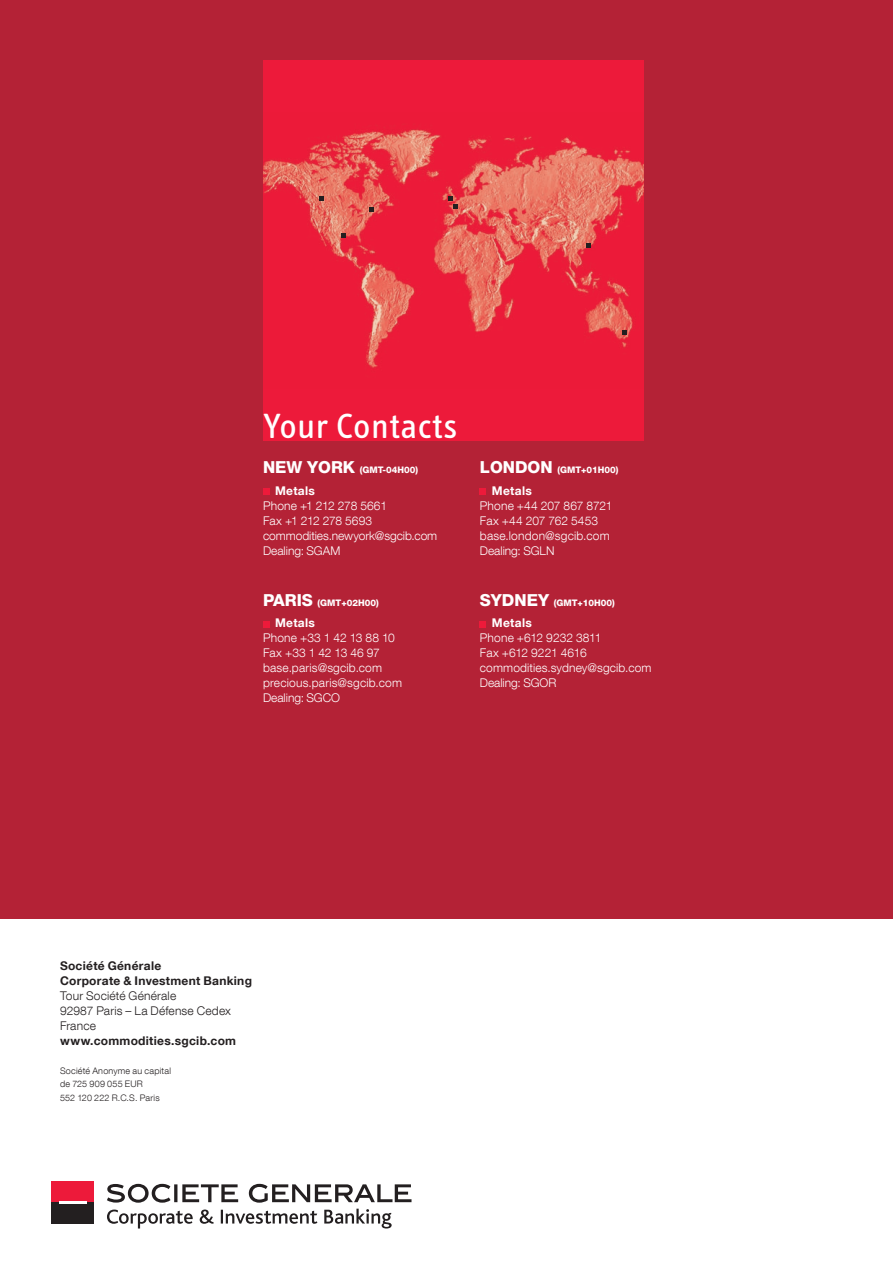
<style>
.page{position:relative;width:893px;height:1263px;background:#fff}
.page>*{position:absolute;margin:0;border:0;box-sizing:border-box;transform-origin:0 0}
.t1{font:36px "Info Text";letter-spacing:.025em;color:#fff}
.t2{font:300 12px/15px "Helvetica Neue LT Com";letter-spacing:.005em;color:#fff}
.t3{font:700 12px/15px "Helvetica Neue LT Com";letter-spacing:.025em;color:#231f20}
.t4{font:300 12px/15px "Helvetica Neue LT Com";letter-spacing:.015em;color:#231f20}
.t5{font:700 12px "Helvetica Neue LT Com";letter-spacing:.025em;color:#fff}
.t6{font:800 9px "Helvetica Neue LT Com";color:#fff}
.t7{font:300 9px/13.5px "Helvetica Neue LT Com";letter-spacing:.025em;color:#231f20}
.s1{font-size:16.5px}
</style>
<div class="page">
<div style="left:0;top:0;width:893px;height:919px;background:#b42236"></div>
<svg style="left:107px;top:1184px;width:64px;height:19px"></svg>
<hr style="left:174px;top:1184px;width:3px;height:18px;background:#231f20">
<svg style="left:182px;top:1184px;width:56px;height:18px"></svg>
<svg style="left:249px;top:1184px;width:162px;height:19px"></svg>
<svg style="left:107px;top:1209px;width:86px;height:19px"></svg>
<svg style="left:200px;top:1209px;width:14px;height:15px"></svg>
<svg style="left:221px;top:1210px;width:96px;height:14px"></svg>
<svg style="left:324px;top:1209px;width:68px;height:19px"></svg>
<div style="left:52px;top:1181px;width:42px;height:22px;background:#ed1a3a"></div>
<div style="left:52px;top:1202px;width:42px;height:21px;background:#231f20"></div>
<hr style="left:59px;top:1201px;width:28px;height:2px;background:#fff">
<svg style="left:263px;top:489px;width:6px;height:6px"></svg>
<svg style="left:263px;top:621px;width:6px;height:6px"></svg>
<svg style="left:480px;top:489px;width:6px;height:6px"></svg>
<svg style="left:480px;top:621px;width:6px;height:6px"></svg>
<div style="left:263px;top:60px;width:381px;height:381px;background:#ed1a3a"></div>
<img style="left:263px;top:129px;width:381px;height:239px">
<svg style="left:586px;top:244px;width:5px;height:4px"></svg>
<svg style="left:369px;top:207px;width:5px;height:5px"></svg>
<svg style="left:320px;top:197px;width:4px;height:4px"></svg>
<svg style="left:623px;top:330px;width:4px;height:5px"></svg>
<svg style="left:448px;top:196px;width:10px;height:12px"></svg>
<svg style="left:341px;top:233px;width:5px;height:5px"></svg>
<h1 class="t1" style="left:263px;top:406px;width:196px">Your Contacts</h1>
<p class="t6" style="left:263px;top:465px;width:157px"><span class="s1">NEW YORK</span> (GMT-04H00)</p>
<p class="t5" style="left:275px;top:483px;width:41px">Metals</p>
<p class="t2" style="left:263px;top:498px;width:176px">Phone +1 212 278 5661<br>Fax +1 212 278 5693 commodities.newyork@sgcib.com<br>Dealing: SGAM</p>
<p class="t6" style="left:263px;top:597px;width:117px"><span class="s1">PARIS</span> (GMT+02H00)</p>
<p class="t5" style="left:275px;top:615px;width:41px">Metals</p>
<p class="t2" style="left:263px;top:630px;width:140px">Phone +33 1 42 13 88 10<br>Fax +33 1 42 13 46 97 base.paris@sgcib.com precious.paris@sgcib.com<br>Dealing: SGCO</p>
<p class="t6" style="left:480px;top:465px;width:140px"><span class="s1">LONDON</span> (GMT+01H00)</p>
<p class="t5" style="left:492px;top:483px;width:41px">Metals</p>
<p class="t2" style="left:480px;top:498px;width:134px">Phone +44 207 867 8721<br>Fax +44 207 762 5453 base.london@sgcib.com<br>Dealing: SGLN</p>
<p class="t6" style="left:480px;top:597px;width:136px"><span class="s1">SYDNEY</span> (GMT+10H00)</p>
<p class="t5" style="left:492px;top:615px;width:41px">Metals</p>
<p class="t2" style="left:480px;top:630px;width:173px">Phone +612 9232 3811<br>Fax +612 9221 4616 commodities.sydney@sgcib.com<br>Dealing: SGOR</p>
<p class="t3" style="left:60px;top:958px;width:193px">Société Générale<br>Corporate &amp; Investment Banking</p>
<p class="t4" style="left:60px;top:988px;width:173px">Tour Société Générale<br>92987 Paris – La Défense Cedex<br>France</p>
<p class="t3" style="left:60px;top:1033px;width:178px">www.commodities.sgcib.com</p>
<p class="t7" style="left:60px;top:1063px;width:113px">Société Anonyme au capital de 725 909 055 EUR<br>552 120 222 R.C.S. Paris</p>
</div>
